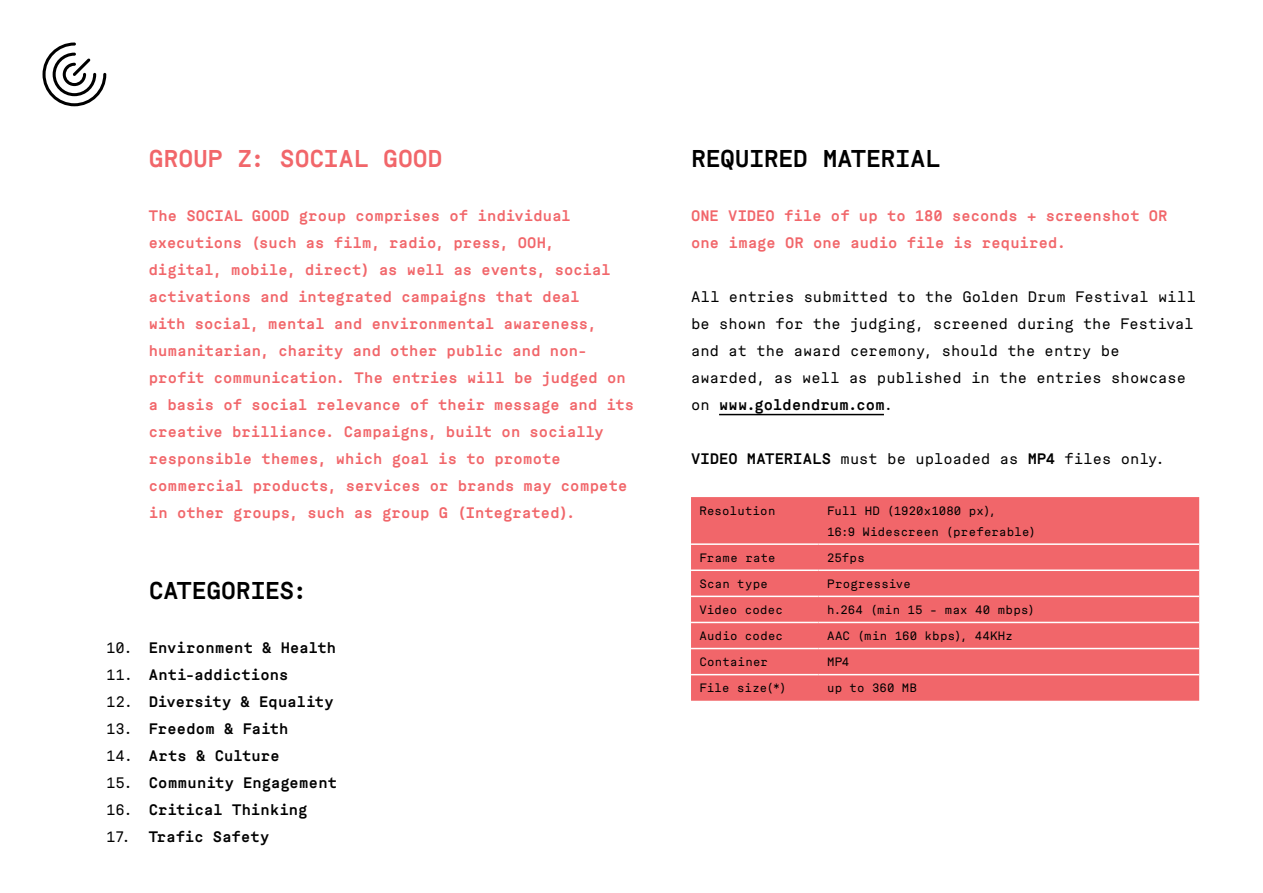
<style>
.page{position:relative;width:1263px;height:893px;background:#fff}
.page>*{position:absolute;margin:0;border:0;box-sizing:border-box;transform-origin:0 0}
._25GD_Podnaslov{font:700 24px "ASM";letter-spacing:-.01em;color:#000}
._25GD_Grupe_10indent{font:700 24px "ASM";letter-spacing:-.005em;color:#f1666a}
._25GD_MK_Text{font:700 15px/27px "ASM";letter-spacing:.005em;color:#f1666a}
._25GD_MK_Text-2{font:15px/27px "ASM";letter-spacing:.005em;color:#000}
.t1{font:700 15px "ASM";letter-spacing:.005em;color:#000}
.Formats_Tabela{font:12px/21px "ASM";letter-spacing:.015em;color:#000}
.s1{font-weight:400}
.s2{font-weight:700}
</style>
<div class="page">
<svg style="left:43px;top:43px;width:63px;height:63px"></svg>
<hr style="left:719px;top:414px;width:165px;height:1px;background:#000">
<div style="left:691px;top:497px;width:508px;height:204px;background:#f1666a"></div>
<hr style="left:691px;top:543px;width:128px;height:2px;background:#fff">
<hr style="left:819px;top:543px;width:380px;height:2px;background:#fff">
<hr style="left:691px;top:569px;width:128px;height:2px;background:#fff">
<hr style="left:819px;top:569px;width:380px;height:2px;background:#fff">
<hr style="left:691px;top:596px;width:128px;height:1px;background:#fff">
<hr style="left:819px;top:596px;width:380px;height:1px;background:#fff">
<hr style="left:691px;top:622px;width:128px;height:1px;background:#fff">
<hr style="left:819px;top:622px;width:380px;height:1px;background:#fff">
<hr style="left:691px;top:648px;width:128px;height:1px;background:#fff">
<hr style="left:819px;top:648px;width:380px;height:1px;background:#fff">
<hr style="left:691px;top:674px;width:128px;height:1px;background:#fff">
<hr style="left:819px;top:674px;width:380px;height:1px;background:#fff">
<p class="_25GD_Grupe_10indent" style="left:149px;top:143px;width:295px">GROUP Z: SOCIAL GOOD</p>
<p class="_25GD_MK_Text" style="left:149px;top:202px;width:487px">The SOCIAL GOOD group comprises of individual executions (such as film, radio, press, OOH,<br>digital, mobile, direct) as well as events, social activations and integrated campaigns that deal<br>with social, mental and environmental awareness, humanitarian, charity and other public and non&shy;profit communication. The entries will be judged on a basis of social relevance of their message and its creative brilliance. Campaigns, built on socially responsible themes, which goal is to promote commercial products, services or brands may compete in other groups, such as group G (Integrated).</p>
<p class="_25GD_Podnaslov" style="left:149px;top:575px;width:160px">CATEGORIES:</p>
<p class="t1" style="left:106px;top:638px;width:231px"><span class="s1">10.</span> Environment &amp; Health</p>
<p class="t1" style="left:106px;top:665px;width:184px"><span class="s1">11.</span> Anti-addictions</p>
<p class="t1" style="left:106px;top:692px;width:229px"><span class="s1">12.</span> Diversity &amp; Equality</p>
<p class="t1" style="left:106px;top:719px;width:184px"><span class="s1">13.</span> Freedom &amp; Faith</p>
<p class="t1" style="left:106px;top:746px;width:175px"><span class="s1">14.</span> Arts &amp; Culture</p>
<p class="t1" style="left:106px;top:773px;width:232px"><span class="s1">15.</span> Community Engagement</p>
<p class="t1" style="left:106px;top:800px;width:203px"><span class="s1">16.</span> Critical Thinking</p>
<p class="t1" style="left:106px;top:827px;width:165px"><span class="s1">17.</span> Trafic Safety</p>
<p class="_25GD_Podnaslov" style="left:691px;top:143px;width:250px">REQUIRED MATERIAL</p>
<p class="_25GD_MK_Text" style="left:691px;top:202px;width:478px">ONE VIDEO file of up to 180 seconds + screenshot OR one image OR one audio file is required.</p>
<p class="_25GD_MK_Text-2" style="left:691px;top:283px;width:506px">All entries submitted to the Golden Drum Festival will be shown for the judging, screened during the Festival and at the award ceremony, should the entry be awarded, as well as published in the entries showcase on <span class="s2">www.goldendrum.com</span>.</p>
<p class="_25GD_MK_Text-2" style="left:691px;top:445px;width:475px"><span class="s2">VIDEO MATERIALS</span> must be uploaded as <span class="s2">MP4</span> files only.</p>
<p class="Formats_Tabela" style="left:699px;top:500px;width:77px">Resolution</p>
<p class="Formats_Tabela" style="left:827px;top:500px;width:210px">Full HD (1920x1080 px),<br>16:9 Widescreen (preferable)</p>
<p class="Formats_Tabela" style="left:699px;top:547px;width:78px">Frame rate</p>
<p class="Formats_Tabela" style="left:827px;top:547px;width:39px">25fps</p>
<p class="Formats_Tabela" style="left:699px;top:573px;width:70px">Scan type</p>
<p class="Formats_Tabela" style="left:827px;top:573px;width:85px">Progressive</p>
<p class="Formats_Tabela" style="left:699px;top:599px;width:85px">Video codec</p>
<p class="Formats_Tabela" style="left:827px;top:599px;width:209px">h.264 (min 15 - max 40 mbps)</p>
<p class="Formats_Tabela" style="left:699px;top:625px;width:85px">Audio codec</p>
<p class="Formats_Tabela" style="left:827px;top:625px;width:187px">AAC (min 160 kbps), 44KHz</p>
<p class="Formats_Tabela" style="left:699px;top:651px;width:70px">Container</p>
<p class="Formats_Tabela" style="left:827px;top:651px;width:24px">MP4</p>
<p class="Formats_Tabela" style="left:699px;top:677px;width:89px">File size(*)</p>
<p class="Formats_Tabela" style="left:827px;top:677px;width:91px">up to 360 MB</p>
</div>
